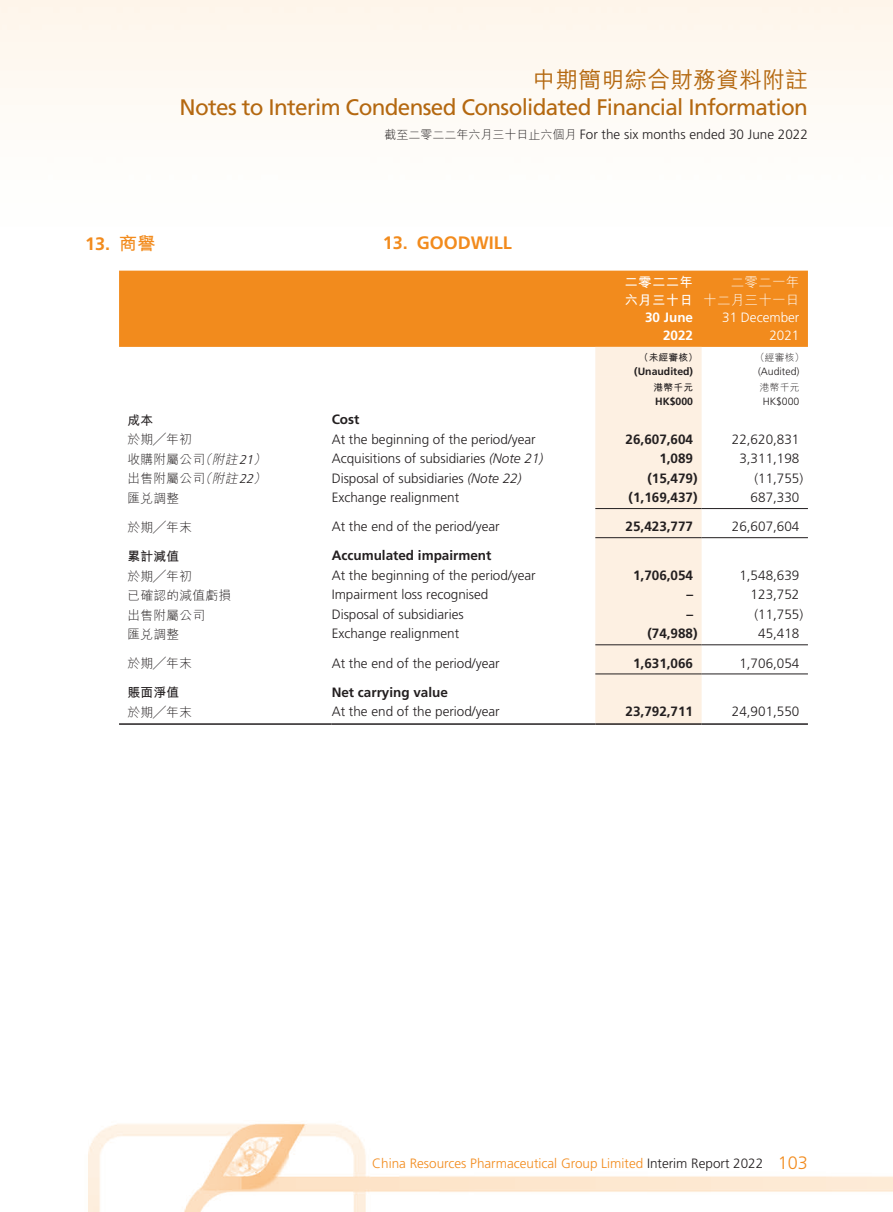
<style>
.page{position:relative;width:893px;height:1212px;background:#fff}
.page>*{position:absolute;margin:0;border:0;box-sizing:border-box;transform-origin:0 0}
.t1{font:22.5px "Frutiger LT Std";letter-spacing:-.03em;color:#b46810}
.t2{font:500 22.5px "M Hei HK";letter-spacing:.02em;color:#b46810}
.t3{font:700 18px "Frutiger LT Std";color:#f28b1d}
.t4{font:300 13.5px "Frutiger LT Std";color:#231f20}
.t5{font:700 13.5px "Frutiger LT Std";color:#231f20}
.t6{font:300 13.5px "Frutiger LT Std";color:#f28b1d}
.t7{font:300 13.5px/18px "Frutiger LT Std";color:#fff;text-align:right}
.t8{font:300 13.5px/18px "M Hei HK";letter-spacing:.02em;color:#fff;text-align:right}
.t9{font:700 13.5px/18px "M Hei HK";letter-spacing:.02em;color:#fff}
.t10{font:700 13.5px/18px "Frutiger LT Std";color:#fff;text-align:right}
.t11{font:300 12.75px "M Hei HK";letter-spacing:.02em;color:#231f20}
.t12{font:700 12.75px "M Hei HK";letter-spacing:.02em;color:#231f20}
.t13{font:700 10.5px "Frutiger LT Std";color:#231f20}
.t14{font:300 10.5px "Frutiger LT Std";color:#231f20}
.t15{font:700 9.75px "M Hei HK";letter-spacing:.02em;color:#231f20}
.t16{font:300 9.75px "M Hei HK";letter-spacing:.02em;color:#231f20}
.s1{font-family:"M Hei HK";font-size:12px}
.s2{font-family:"M Hei HK"}
.s3{font-style:italic}
.s4{font-family:"Frutiger LT Std";font-style:italic}
.s5{color:#231f20}
.s6{font-size:18px}
</style>
<div class="page">
<img style="left:0;top:0;width:893px;height:1212px">
<div style="left:119px;top:271px;width:689px;height:76px;background:#f28b1d"></div>
<div style="left:595px;top:347px;width:107px;height:376px;background:#fdf0e2"></div>
<hr style="left:595px;top:508px;width:107px;height:1px;background:#231f20">
<hr style="left:702px;top:508px;width:106px;height:1px;background:#231f20">
<hr style="left:595px;top:537px;width:107px;height:1px;background:#231f20">
<hr style="left:702px;top:537px;width:106px;height:1px;background:#231f20">
<hr style="left:595px;top:644px;width:107px;height:1px;background:#231f20">
<hr style="left:702px;top:644px;width:106px;height:1px;background:#231f20">
<hr style="left:595px;top:673px;width:107px;height:1px;background:#231f20">
<hr style="left:702px;top:673px;width:106px;height:1px;background:#231f20">
<hr style="left:119px;top:723px;width:213px;height:2px;background:#231f20">
<hr style="left:332px;top:723px;width:263px;height:2px;background:#231f20">
<hr style="left:595px;top:723px;width:107px;height:2px;background:#231f20">
<hr style="left:702px;top:723px;width:106px;height:2px;background:#231f20">
<h1 class="t2" style="left:533px;top:64px;width:276px">中期簡明綜合財務資料附註</h1>
<h1 class="t1" style="left:179px;top:94px;width:630px">Notes to Interim Condensed Consolidated Financial Information</h1>
<p class="t4" style="left:384px;top:126px;width:425px"><span class="s1">截至二零二二年六月三十日止六個月</span> For the six months ended 30 June 2022</p>
<h2 class="t3" style="left:85px;top:233px;width:72px">13. <span class="s2">商譽</span></h2>
<h2 class="t3" style="left:383px;top:232px;width:131px">13. GOODWILL</h2>
<p class="t9" style="left:624px;top:272px;width:70px">二零二二年六月三十日</p>
<p class="t8" style="left:703px;top:273px;width:98px">二零二一年<br>十二月三十一日</p>
<p class="t10" style="left:645px;top:309px;width:50px">30 June<br>2022</p>
<p class="t7" style="left:722px;top:309px;width:79px">31 December<br>2021</p>
<p class="t15" style="left:639px;top:350px;width:61px">（未經審核）</p>
<p class="t16" style="left:755px;top:352px;width:51px">（經審核）</p>
<p class="t13" style="left:634px;top:365px;width:60px">(Unaudited)</p>
<p class="t14" style="left:758px;top:365px;width:43px">(Audited)</p>
<p class="t15" style="left:653px;top:380px;width:41px">港幣千元</p>
<p class="t16" style="left:760px;top:382px;width:41px">港幣千元</p>
<p class="t13" style="left:655px;top:395px;width:39px">HK$000</p>
<p class="t14" style="left:763px;top:395px;width:38px">HK$000</p>
<p class="t12" style="left:128px;top:411px;width:27px">成本</p>
<p class="t5" style="left:332px;top:411px;width:29px">Cost</p>
<p class="t11" style="left:128px;top:433px;width:66px">於期╱年初</p>
<p class="t4" style="left:332px;top:431px;width:206px">At the beginning of the period/year</p>
<p class="t5" style="left:626px;top:431px;width:69px">26,607,604</p>
<p class="t4" style="left:732px;top:431px;width:69px">22,620,831</p>
<p class="t11" style="left:128px;top:453px;width:143px">收購附屬公司<span class="s3">（附註</span><span class="s4">21</span><span class="s3">）</span></p>
<p class="t4" style="left:332px;top:451px;width:213px">Acquisitions of subsidiaries <span class="s3">(Note 21)</span></p>
<p class="t5" style="left:659px;top:450px;width:35px">1,089</p>
<p class="t4" style="left:739px;top:451px;width:62px">3,311,198</p>
<p class="t11" style="left:128px;top:472px;width:143px">出售附屬公司<span class="s3">（附註</span><span class="s4">22</span><span class="s3">）</span></p>
<p class="t4" style="left:332px;top:470px;width:191px">Disposal of subsidiaries <span class="s3">(Note 22)</span></p>
<p class="t5" style="left:647px;top:470px;width:52px">(15,479)</p>
<p class="t4" style="left:754px;top:470px;width:50px">(11,755)</p>
<p class="t11" style="left:128px;top:492px;width:53px">匯兌調整</p>
<p class="t4" style="left:332px;top:490px;width:129px">Exchange realignment</p>
<p class="t5" style="left:629px;top:489px;width:71px">(1,169,437)</p>
<p class="t4" style="left:751px;top:490px;width:50px">687,330</p>
<p class="t11" style="left:128px;top:521px;width:66px">於期╱年末</p>
<p class="t4" style="left:332px;top:519px;width:170px">At the end of the period/year</p>
<p class="t5" style="left:626px;top:519px;width:69px">25,423,777</p>
<p class="t4" style="left:732px;top:519px;width:69px">26,607,604</p>
<p class="t12" style="left:128px;top:547px;width:53px">累計減值</p>
<p class="t5" style="left:332px;top:548px;width:161px">Accumulated impairment</p>
<p class="t11" style="left:128px;top:569px;width:66px">於期╱年初</p>
<p class="t4" style="left:332px;top:567px;width:206px">At the beginning of the period/year</p>
<p class="t5" style="left:633px;top:567px;width:62px">1,706,054</p>
<p class="t4" style="left:739px;top:567px;width:62px">1,548,639</p>
<p class="t11" style="left:128px;top:589px;width:105px">已確認的減值虧損</p>
<p class="t4" style="left:332px;top:587px;width:158px">Impairment loss recognised</p>
<p class="t5" style="left:686px;top:587px;width:8px">–</p>
<p class="t4" style="left:751px;top:587px;width:50px">123,752</p>
<p class="t11" style="left:128px;top:608px;width:79px">出售附屬公司</p>
<p class="t4" style="left:332px;top:606px;width:134px">Disposal of subsidiaries</p>
<p class="t5" style="left:686px;top:606px;width:8px">–</p>
<p class="t4" style="left:754px;top:606px;width:50px">(11,755)</p>
<p class="t11" style="left:128px;top:628px;width:53px">匯兌調整</p>
<p class="t4" style="left:332px;top:626px;width:129px">Exchange realignment</p>
<p class="t5" style="left:647px;top:626px;width:52px">(74,988)</p>
<p class="t4" style="left:758px;top:626px;width:43px">45,418</p>
<p class="t11" style="left:128px;top:657px;width:66px">於期╱年末</p>
<p class="t4" style="left:332px;top:655px;width:170px">At the end of the period/year</p>
<p class="t5" style="left:633px;top:655px;width:62px">1,631,066</p>
<p class="t4" style="left:739px;top:655px;width:62px">1,706,054</p>
<p class="t12" style="left:128px;top:683px;width:53px">賬面淨值</p>
<p class="t5" style="left:332px;top:684px;width:118px">Net carrying value</p>
<p class="t11" style="left:128px;top:705px;width:66px">於期╱年末</p>
<p class="t4" style="left:332px;top:704px;width:170px">At the end of the period/year</p>
<p class="t5" style="left:626px;top:703px;width:69px">23,792,711</p>
<p class="t4" style="left:732px;top:704px;width:69px">24,901,550</p>
<p class="t6" style="left:372px;top:1155px;width:437px">China Resources Pharmaceutical Group Limited <span class="s5">Interim Report 2022</span> <span class="s6">103</span></p>
</div>
